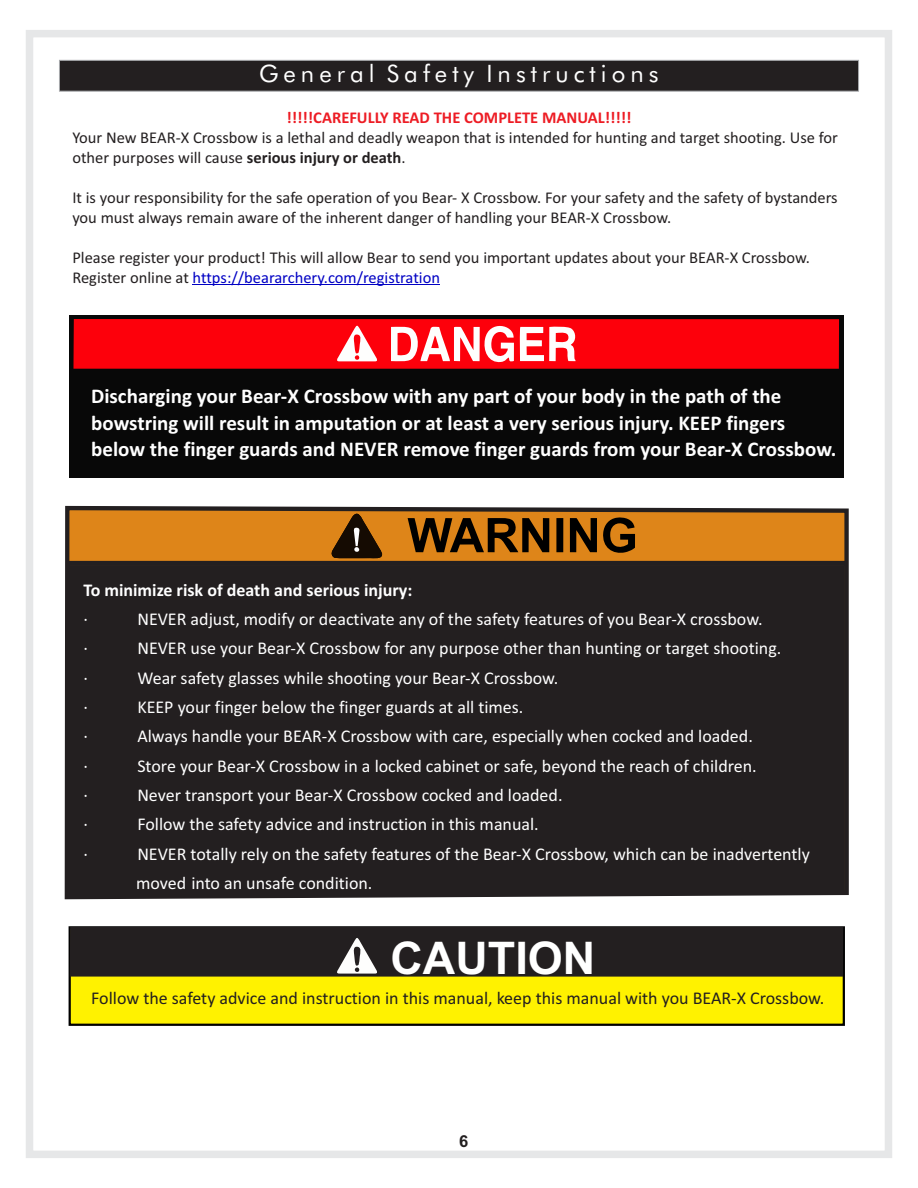
<style>
.page{position:relative;width:918px;height:1188px;background:#fff}
.page>*{position:absolute;margin:0;border:0;box-sizing:border-box;transform-origin:0 0}
.t1{font:700 45px "Arial";color:#fff}
.t2{font:24px "Futura BT";letter-spacing:.21em;color:#fff}
.t3{font:700 21px/26.7px "Calibri";color:#fff}
.t4{font:18px/29.4px "Calibri";color:#fff}
.t5{font:18px "Calibri";color:#231f20}
.t6{font:700 18px "Calibri";color:#fff}
.t7{font:16.5px/20px "Calibri";color:#231f20}
.t8{font:700 16.5px "Calibri";color:#ed1c24}
.t9{font:700 16.5px "Arial";color:#231f20}
.s1{font-weight:700}
.s2{color:#0000c4}
</style>
<div class="page">
<div style="left:26px;top:30px;width:866px;height:1128px;border:8px solid #e6e7e8"></div>
<div style="left:59px;top:60px;width:800px;height:32px;background:#231f20;border:1px solid #a7a9ac"></div>
<hr style="left:193px;top:284px;width:247px;height:1px;background:#0000c4">
<div style="left:70px;top:315px;width:774px;height:163px;background:#080808"></div>
<div style="left:73px;top:319px;width:766px;height:50px;background:#fd000b"></div>
<svg style="left:391px;top:319px;width:186px;height:44px"></svg>
<svg style="left:337px;top:325px;width:40px;height:36px"></svg>
<svg style="left:64px;top:505px;width:785px;height:395px;background:#c07f31"></svg>
<div style="left:68px;top:565px;width:777px;height:332px;background:#231f20"></div>
<hr style="left:67px;top:561px;width:780px;height:4px;background:#231f20">
<svg style="left:570px;top:517px;width:65px;height:38px;background:#71440c"></svg>
<div style="left:556px;top:518px;width:7px;height:34px;background:#000"></div>
<svg style="left:408px;top:518px;width:141px;height:34px;background:#683e0b"></svg>
<svg style="left:331px;top:513px;width:53px;height:46px;background:#754915"></svg>
<div style="left:69px;top:926px;width:776px;height:100px;background:#fff200;border:2px solid #000"></div>
<div style="left:70px;top:927px;width:773px;height:50px;background:#231f20"></div>
<svg style="left:337px;top:938px;width:40px;height:36px"></svg>
<h2 class="t2" style="left:259px;top:64px;width:401px">General Safety Instructions</h2>
<p class="t8" style="left:286px;top:111px;width:347px">!!!!!CAREFULLY READ THE COMPLETE MANUAL!!!!!</p>
<p class="t7" style="left:72px;top:129px;width:767px">Your New BEAR-X Crossbow is a lethal and deadly weapon that is intended for hunting and target shooting. Use for other purposes will cause <span class="s1">serious injury or death</span>.</p>
<p class="t7" style="left:72px;top:189px;width:767px">It is your responsibility for the safe operation of you Bear- X Crossbow. For your safety and the safety of bystanders you must always remain aware of the inherent danger of handling your BEAR-X Crossbow.</p>
<p class="t7" style="left:72px;top:249px;width:739px">Please register your product! This will allow Bear to send you important updates about your BEAR-X Crossbow.<br>Register online at <span class="s2">https://beararchery.com/registration</span></p>
<p class="t3" style="left:91px;top:384px;width:747px">Discharging your Bear-X Crossbow with any part of your body in the path of the bowstring will result in amputation or at least a very serious injury. KEEP fingers below the finger guards and NEVER remove finger guards from your Bear-X Crossbow.</p>
<p class="t6" style="left:83px;top:582px;width:331px">To minimize risk of death and serious injury:</p>
<p class="t4" style="left:83px;top:606px;width:6px">·</p>
<p class="t4" style="left:137px;top:606px;width:627px">NEVER adjust, modify or deactivate any of the safety features of you Bear-X crossbow.</p>
<p class="t4" style="left:83px;top:635px;width:6px">·</p>
<p class="t4" style="left:137px;top:635px;width:646px">NEVER use your Bear-X Crossbow for any purpose other than hunting or target shooting.</p>
<p class="t4" style="left:83px;top:664px;width:6px">·</p>
<p class="t4" style="left:137px;top:664px;width:423px">Wear safety glasses while shooting your Bear-X Crossbow.</p>
<p class="t4" style="left:83px;top:694px;width:6px">·</p>
<p class="t4" style="left:137px;top:694px;width:388px">KEEP your finger below the finger guards at all times.</p>
<p class="t4" style="left:83px;top:723px;width:6px">·</p>
<p class="t4" style="left:137px;top:723px;width:617px">Always handle your BEAR-X Crossbow with care, especially when cocked and loaded.</p>
<p class="t4" style="left:83px;top:752px;width:6px">·</p>
<p class="t4" style="left:137px;top:752px;width:621px">Store your Bear-X Crossbow in a locked cabinet or safe, beyond the reach of children.</p>
<p class="t4" style="left:83px;top:782px;width:6px">·</p>
<p class="t4" style="left:137px;top:782px;width:427px">Never transport your Bear-X Crossbow cocked and loaded.</p>
<p class="t4" style="left:83px;top:811px;width:6px">·</p>
<p class="t4" style="left:137px;top:811px;width:403px">Follow the safety advice and instruction in this manual.</p>
<p class="t4" style="left:83px;top:840px;width:6px">·</p>
<p class="t4" style="left:136px;top:840px;width:675px">NEVER totally rely on the safety features of the Bear-X Crossbow, which can be inadvertently moved into an unsafe condition.</p>
<h1 class="t1" style="left:390px;top:941px;width:206px">CAUTION</h1>
<p class="t5" style="left:91px;top:991px;width:735px">Follow the safety advice and instruction in this manual, keep this manual with you BEAR-X Crossbow.</p>
<p class="t9" style="left:459px;top:1135px;width:11px">6</p>
</div>
